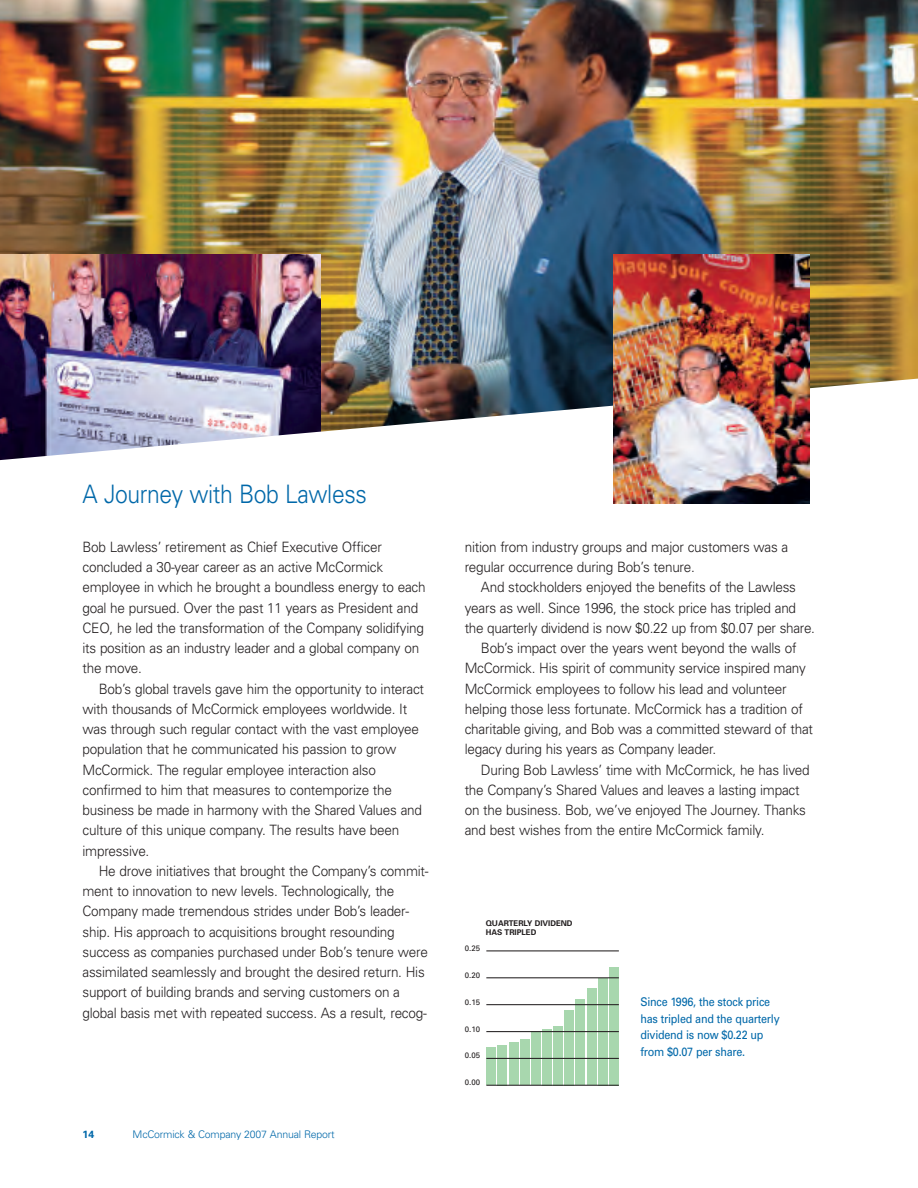
<style>
.page{position:relative;width:918px;height:1188px;background:#fff}
.page>*{position:absolute;margin:0;border:0;box-sizing:border-box;transform-origin:0 0}
.t1{font:300 25.5px "Univers";letter-spacing:-.015em;color:#0068a9;scale:.9 1}
.t2{font:300 14.25px/20.2px "Univers";letter-spacing:-.015em;color:#231f20;scale:.95 1}
.t3{font:12px/16.5px "Univers";letter-spacing:-.02em;color:#0068a9;scale:.9 1}
.t4{font:300 10.5px "Univers";letter-spacing:-.015em;color:#0068a9}
.t5{font:700 10.5px "Univers";color:#0068a9}
.t6{font:700 7.95px/9px "Univers";color:#231f20}
.t7{font:7.95px "Univers";color:#231f20}
.t8{font:700 7.8px "Univers";color:#231f20}
</style>
<div class="page">
<img style="left:0;top:0;width:918px;height:296px">
<img style="left:0;top:255px;width:320px;height:41px">
<img style="left:0;top:296px;width:918px;height:182px">
<div style="left:486px;top:1048px;width:10px;height:37px;background:#a8d7ae"></div>
<div style="left:498px;top:1045px;width:9px;height:40px;background:#a8d7ae"></div>
<div style="left:509px;top:1042px;width:10px;height:43px;background:#a8d7ae"></div>
<div style="left:520px;top:1040px;width:10px;height:45px;background:#a8d7ae"></div>
<div style="left:531px;top:1032px;width:10px;height:53px;background:#a8d7ae"></div>
<div style="left:542px;top:1029px;width:10px;height:56px;background:#a8d7ae"></div>
<div style="left:553px;top:1026px;width:10px;height:59px;background:#a8d7ae"></div>
<div style="left:564px;top:1010px;width:10px;height:75px;background:#a8d7ae"></div>
<div style="left:575px;top:999px;width:10px;height:86px;background:#a8d7ae"></div>
<div style="left:587px;top:989px;width:10px;height:96px;background:#a8d7ae"></div>
<div style="left:598px;top:978px;width:10px;height:107px;background:#a8d7ae"></div>
<div style="left:609px;top:967px;width:10px;height:118px;background:#a8d7ae"></div>
<hr style="left:486px;top:951px;width:133px;height:1px;background:#231f20">
<hr style="left:486px;top:978px;width:133px;height:1px;background:#231f20">
<hr style="left:486px;top:1004px;width:133px;height:1px;background:#231f20">
<hr style="left:486px;top:1031px;width:133px;height:1px;background:#231f20">
<hr style="left:486px;top:1058px;width:133px;height:1px;background:#231f20">
<hr style="left:486px;top:1085px;width:133px;height:1px;background:#231f20">
<img style="left:614px;top:255px;width:195px;height:248px">
<h1 class="t1" style="left:82px;top:485px;width:317px">A Journey with Bob Lawless</h1>
<p class="t2" style="left:82px;top:538px;width:363px">Bob Lawless’ retirement as Chief Executive Officer concluded a 30-year career as an active McCormick employee in which he brought a boundless energy to each goal he pursued. Over the past 11 years as President and CEO, he led the transformation of the Company solidifying its position as an industry leader and a global company on the move.</p>
<p class="t2" style="left:82px;top:680px;width:361px;text-indent:16px">Bob’s global travels gave him the opportunity to interact with thousands of McCormick employees worldwide. It was through such regular contact with the vast employee population that he communicated his passion to grow McCormick. The regular employee interaction also confirmed to him that measures to contemporize the business be made in harmony with the Shared Values and culture of this unique company. The results have been impressive.</p>
<p class="t2" style="left:82px;top:862px;width:366px;text-indent:16px">He drove initiatives that brought the Company’s commit&shy;ment to innovation to new levels. Technologically, the Company made tremendous strides under Bob’s leader&shy;ship. His approach to acquisitions brought resounding success as companies purchased under Bob’s tenure were assimilated seamlessly and brought the desired return. His support of building brands and serving customers on a global basis met with repeated success. As a result, recog-</p>
<p class="t8" style="left:294px;top:935px;width:74px;rotate:-5deg">CHART T TLE HERE</p>
<p class="t5" style="left:82px;top:1130px;width:13px">14</p>
<p class="t4" style="left:133px;top:1130px;width:204px">McCormick &amp; Company 2007 Annual Report</p>
<p class="t2" style="left:465px;top:538px;width:342px">nition from industry groups and major customers was a regular occurrence during Bob’s tenure.</p>
<p class="t2" style="left:481px;top:578px;width:333px">And stockholders enjoyed the benefits of the Lawless</p>
<p class="t2" style="left:465px;top:599px;width:350px">years as well. Since 1996, the stock price has tripled and</p>
<p class="t2" style="left:465px;top:619px;width:370px">the quarterly dividend is now $0.22 up from $0.07 per share.</p>
<p class="t2" style="left:481px;top:639px;width:334px">Bob’s impact over the years went beyond the walls of</p>
<p class="t2" style="left:465px;top:659px;width:361px">McCormick. His spirit of community service inspired many</p>
<p class="t2" style="left:465px;top:680px;width:340px">McCormick employees to follow his lead and volunteer</p>
<p class="t2" style="left:465px;top:700px;width:358px">helping those less fortunate. McCormick has a tradition of</p>
<p class="t2" style="left:465px;top:720px;width:368px">charitable giving, and Bob was a committed steward of that</p>
<p class="t2" style="left:465px;top:740px;width:266px">legacy during his years as Company leader.</p>
<p class="t2" style="left:481px;top:761px;width:348px">During Bob Lawless’ time with McCormick, he has lived</p>
<p class="t2" style="left:465px;top:781px;width:354px">the Company’s Shared Values and leaves a lasting impact</p>
<p class="t2" style="left:465px;top:801px;width:361px">on the business. Bob, we’ve enjoyed The Journey. Thanks</p>
<p class="t2" style="left:465px;top:821px;width:317px">and best wishes from the entire McCormick family.</p>
<p class="t6" style="left:486px;top:920px;width:88px">QUARTERLY DIVIDEND<br>HAS TRIPLED</p>
<p class="t7" style="left:465px;top:945px;width:17px">0.25</p>
<p class="t7" style="left:465px;top:972px;width:17px">0.20</p>
<p class="t7" style="left:465px;top:999px;width:17px">0.15</p>
<p class="t7" style="left:465px;top:1026px;width:17px">0.10</p>
<p class="t7" style="left:465px;top:1053px;width:17px">0.05</p>
<p class="t7" style="left:465px;top:1080px;width:17px">0.00</p>
<p class="t3" style="left:640px;top:995px;width:156px">Since 1996, the stock price has tripled and the quarterly dividend is now $0.22 up from $0.07 per share.</p>
</div>
